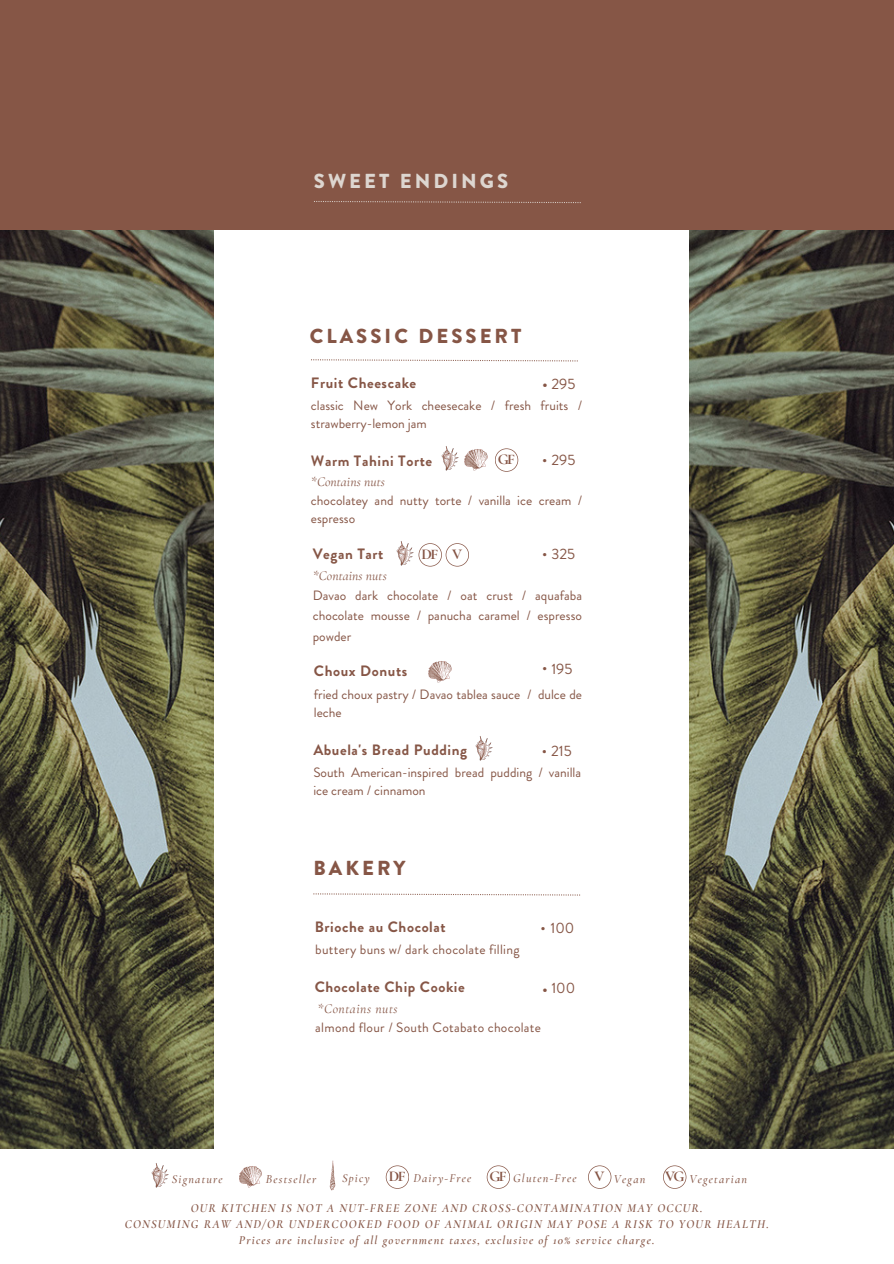
<style>
.page{position:relative;width:894px;height:1264px;background:#fff}
.page>*{position:absolute;margin:0;border:0;box-sizing:border-box;transform-origin:0 0}
.t1{font:900 20.25px "Brandon Grotesque";letter-spacing:.15em;color:#865646}
.t2{font:900 20.25px "Brandon Grotesque";letter-spacing:.15em;color:#ddd6d0}
.t3{font:700 15px "Brandon Grotesque";letter-spacing:.04em;color:#865646}
.t4{font:15px "Brandon Grotesque";color:#865646}
.t5{font:700 15px "Cormorant Garamond";letter-spacing:-.11em;color:#855444}
.t6{font:13.5px/18px "Brandon Grotesque";color:#865646}
.t7{font:13.5px "Brandon Grotesque";letter-spacing:.02em;color:#865646}
.t8{font:italic 13.5px "Cormorant Garamond";letter-spacing:.005em;color:#865646}
.t9{font:italic 13.5px "Cormorant Garamond";letter-spacing:.04em;color:#865646}
.t10{font:italic 600 12px "Cormorant Garamond";letter-spacing:.1em;color:#865646}
.t11{font:italic 500 12px "Cormorant Garamond";letter-spacing:.1em;color:#865646}
.s1{font-size:16.5px}
</style>
<div class="page">
<img style="left:689px;top:229px;width:204px;height:919px">
<img style="left:0;top:229px;width:214px;height:919px">
<div style="left:0;top:0;width:893px;height:229px;background:#865646"></div>
<svg style="left:314px;top:201px;width:266px;height:2px"></svg>
<img style="left:441px;top:446px;width:18px;height:25px">
<img style="left:464px;top:449px;width:24px;height:22px">
<svg style="left:495px;top:448px;width:23px;height:24px"></svg>
<img style="left:396px;top:541px;width:18px;height:25px">
<img style="left:428px;top:661px;width:24px;height:22px">
<img style="left:475px;top:736px;width:18px;height:25px">
<svg style="left:418px;top:543px;width:51px;height:23px"></svg>
<svg style="left:311px;top:359px;width:266px;height:2px"></svg>
<svg style="left:313px;top:893px;width:267px;height:2px"></svg>
<img style="left:151px;top:1163px;width:18px;height:25px">
<img style="left:239px;top:1166px;width:23px;height:22px">
<svg style="left:486px;top:1165px;width:24px;height:23px"></svg>
<svg style="left:588px;top:1165px;width:23px;height:23px"></svg>
<svg style="left:385px;top:1165px;width:24px;height:23px"></svg>
<img style="left:329px;top:1160px;width:7px;height:31px">
<svg style="left:663px;top:1165px;width:23px;height:23px"></svg>
<p class="t2" style="left:314px;top:167px;width:196px">SWEET ENDINGS</p>
<h4 class="t1" style="left:310px;top:322px;width:213px">CLASSIC DESSERT</h4>
<h3 class="t3" style="left:311px;top:372px;width:107px">Fruit Cheescake</h3>
<h4 class="t6" style="left:311px;top:396px;width:272px">classic New York cheesecake / fresh fruits / strawberry-lemon jam</h4>
<p class="t4" style="left:542px;top:373px;width:35px"><span class="s1">•</span> 295</p>
<h4 class="t4" style="left:542px;top:449px;width:35px">• 295</h4>
<h4 class="t5" style="left:498px;top:450px;width:19px">GF</h4>
<h1 class="t3" style="left:311px;top:450px;width:123px">Warm Tahini Torte</h1>
<p class="t6" style="left:311px;top:491px;width:272px">chocolatey and nutty torte / vanilla ice cream / espresso</p>
<h2 class="t8" style="left:311px;top:473px;width:75px">*Contains nuts</h2>
<h2 class="t3" style="left:312px;top:543px;width:72px">Vegan Tart</h2>
<p class="t6" style="left:312px;top:585px;width:271px;line-height:20.2px;text-align:justify">Davao dark chocolate / oat crust / aquafaba chocolate mousse / panucha caramel / espresso powder</p>
<p class="t4" style="left:542px;top:543px;width:35px">• 325</p>
<p class="t5" style="left:421px;top:545px;width:18px">DF</p>
<h1 class="t5" style="left:452px;top:545px;width:11px">V</h1>
<p class="t8" style="left:312px;top:567px;width:75px">*Contains nuts</p>
<h3 class="t4" style="left:542px;top:658px;width:32px">• 195</h3>
<p class="t3" style="left:314px;top:660px;width:95px">Choux Donuts</p>
<h4 class="t6" style="left:314px;top:686px;width:269px">fried choux pastry / Davao tablea sauce / dulce de leche</h4>
<h4 class="t3" style="left:313px;top:739px;width:155px">Abuela's Bread Pudding</h4>
<h3 class="t6" style="left:313px;top:763px;width:269px">South American-inspired bread pudding / vanilla ice cream / cinnamon</h3>
<h4 class="t4" style="left:541px;top:740px;width:31px">• 215</h4>
<p class="t1" style="left:313px;top:853px;width:93px">BAKERY</p>
<h4 class="t3" style="left:314px;top:916px;width:132px">Brioche au Chocolat</h4>
<h4 class="t7" style="left:315px;top:940px;width:206px">buttery buns w/ dark chocolate filling</h4>
<p class="t4" style="left:540px;top:917px;width:35px">• 100</p>
<h4 class="t3" style="left:314px;top:976px;width:152px">Chocolate Chip Cookie</h4>
<p class="t7" style="left:315px;top:1017px;width:227px">almond flour / South Cotabato chocolate</p>
<h3 class="t4" style="left:542px;top:977px;width:35px"><span class="s1">•</span> 100</h3>
<p class="t9" style="left:317px;top:1000px;width:81px">*Contains nuts</p>
<p class="t11" style="left:172px;top:1172px;width:53px">Signature</p>
<p class="t11" style="left:266px;top:1171px;width:52px">Bestseller</p>
<p class="t11" style="left:342px;top:1170px;width:29px">Spicy</p>
<p class="t5" style="left:388px;top:1167px;width:18px">DF</p>
<p class="t11" style="left:413px;top:1170px;width:59px">Dairy-Free</p>
<p class="t5" style="left:489px;top:1167px;width:19px">GF</p>
<h2 class="t11" style="left:513px;top:1170px;width:65px">Gluten-Free</h2>
<h2 class="t5" style="left:594px;top:1167px;width:11px">V</h2>
<h2 class="t11" style="left:613px;top:1171px;width:33px">Vegan</h2>
<p class="t5" style="left:665px;top:1167px;width:21px">VG</p>
<p class="t11" style="left:689px;top:1171px;width:59px">Vegetarian</p>
<p class="t10" style="left:191px;top:1200px;width:513px">OUR KITCHEN IS NOT A NUT-FREE ZONE AND CROSS-CONTAMINATION MAY OCCUR.</p>
<p class="t10" style="left:125px;top:1216px;width:645px">CONSUMING RAW AND/OR UNDERCOOKED FOOD OF ANIMAL ORIGIN MAY POSE A RISK TO YOUR HEALTH.</p>
<p class="t10" style="left:239px;top:1232px;width:417px">Prices are inclusive of all government taxes, exclusive of 10% service charge.</p>
</div>
